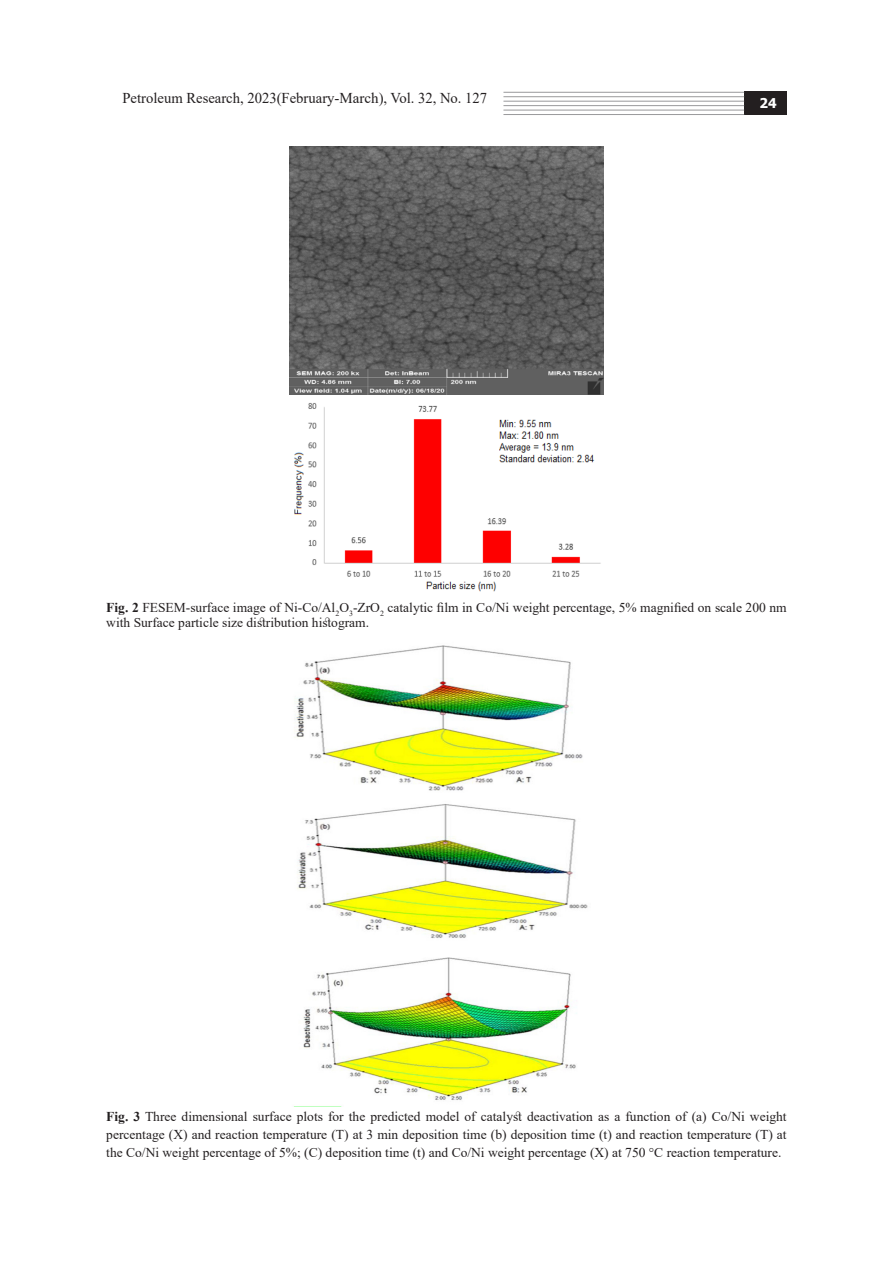
<style>
.page{position:relative;width:893px;height:1263px;background:#fff}
.page>*{position:absolute;margin:0;border:0;box-sizing:border-box;transform-origin:0 0}
.t1{font:15px "Times New Roman";color:#231f20}
.t2{font:13.5px/18px "Times New Roman";color:#231f20;text-align:justify}
.t3{font:700 13.5px "Tahoma";color:#fff}
.t4{font:7.8px "Times New Roman";color:#231f20}
.s1{font-weight:700}
</style>
<div class="page">
<div style="left:744px;top:91px;width:43px;height:23px;background:#231f20"></div>
<hr style="left:503px;top:92px;width:241px;height:1px;background:#99999b">
<hr style="left:503px;top:96px;width:241px;height:1px;background:#99999b">
<hr style="left:503px;top:101px;width:241px;height:1px;background:#99999b">
<hr style="left:503px;top:114px;width:241px;height:1px;background:#99999b">
<hr style="left:503px;top:110px;width:241px;height:1px;background:#99999b">
<hr style="left:503px;top:105px;width:241px;height:1px;background:#99999b">
<img style="left:289px;top:147px;width:314px;height:247px">
<img style="left:294px;top:403px;width:307px;height:189px">
<img style="left:294px;top:645px;width:294px;height:455px">
<p class="t1" style="left:122px;top:88px;width:366px">Petroleum Research, 2023(February-March ,) Vol. 32, No. 127</p>
<p class="t3" style="left:760px;top:93px;width:19px">24</p>
<p class="t2" style="left:106px;top:598px;width:275px"><span class="s1">Fig 2.</span> FESEM-surface image of Ni-Co/Al O -ZrO</p>
<p class="t4" style="left:349px;top:608px;width:5px">3</p>
<p class="t4" style="left:380px;top:608px;width:5px">2</p>
<p class="t2" style="left:388px;top:598px;width:401px">catalytic film in Co/Ni weight percentage, 5% magnified on scale 200 nm</p>
<p class="t2" style="left:106px;top:612px;width:264px">with Surface particle size distribution histogram.</p>
<p class="t4" style="left:335px;top:608px;width:5px">2</p>
<p class="t2" style="left:106px;top:1107px;width:682px"><span class="s1">Fig 3.</span> Three dimensional surface plots for the predicted model of catalyst deactivation as a function of (a) Co/Ni weight percentage (X) and reaction temperature (T) at 3 min deposition time (b) deposition time (t) and reaction temperature (T) at the Co/Ni weight percentage of 5%; (C) deposition time t( ) and Co/Ni weight percentage X( ) at 750 C° reaction temperature.</p>
</div>
